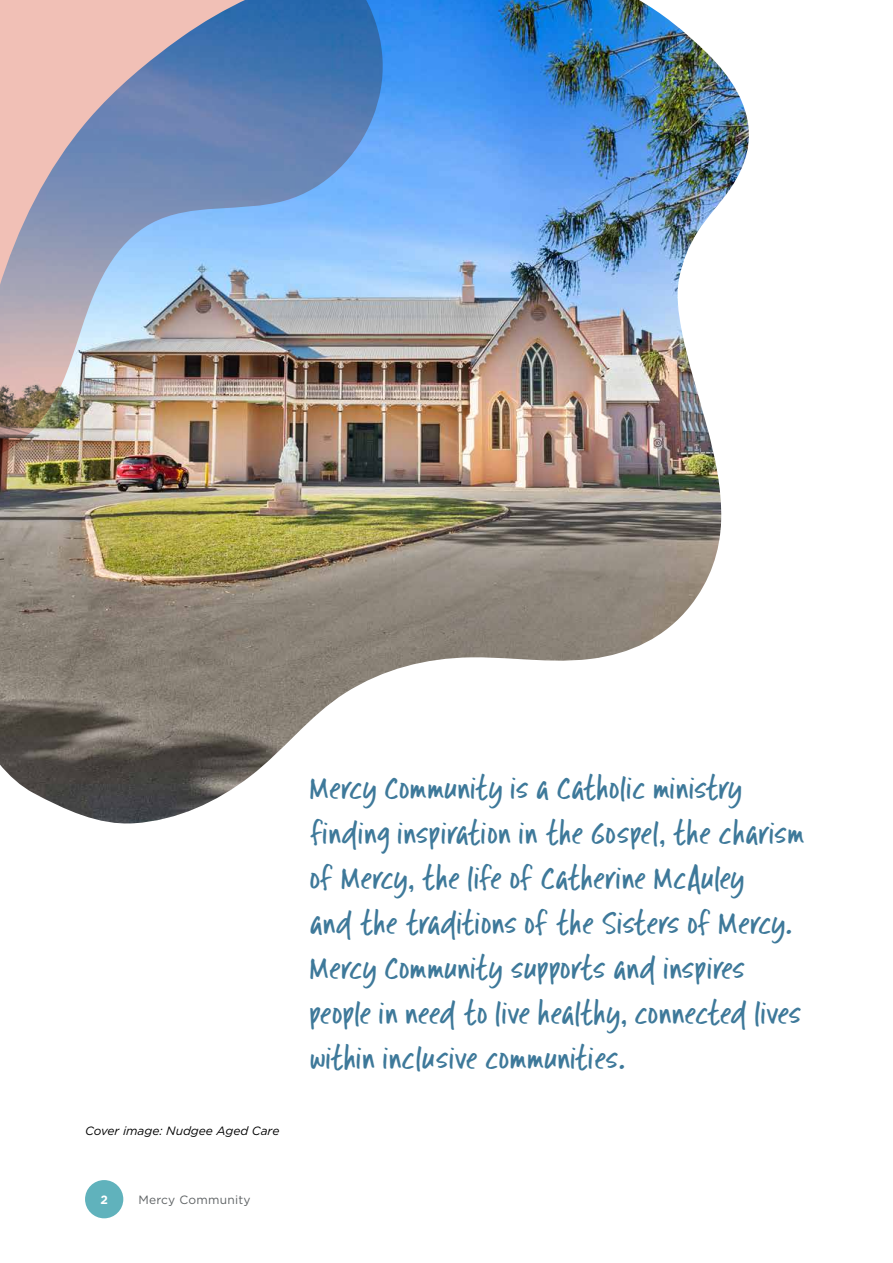
<style>
.page{position:relative;width:893px;height:1263px;background:#fff}
.page>*{position:absolute;margin:0;border:0;box-sizing:border-box;transform-origin:0 0}
.t1{font:30px/45px "Intruding Cat";letter-spacing:-.025em;color:#3e799a}
.t2{font:italic 12px "Gotham";color:#000}
.t3{font:12px "Gotham";letter-spacing:.02em;color:#5f6365}
.t4{font:700 12px "Gotham";color:#fff}
</style>
<div class="page">
<img style="left:0;top:0;width:749px;height:824px">
<div style="left:85px;top:1180px;width:38px;height:38px;background:#60b2bc;border-radius:50%"></div>
<p class="t2" style="left:85px;top:1123px;width:196px">Cover image: Nudgee Aged Care</p>
<p class="t4" style="left:100px;top:1192px;width:9px">2</p>
<p class="t3" style="left:138px;top:1192px;width:114px">Mercy Community</p>
<p class="t1" style="left:310px;top:768px;width:497px">Mercy Community is a Catholic ministry finding inspiration in the Gospel, the charism of Mercy, the life of Catherine McAuley<br>and the traditions of the Sisters of Mercy.<br>Mercy Community supports and inspires people in need to live healthy, connected lives within inclusive communities.</p>
</div>
